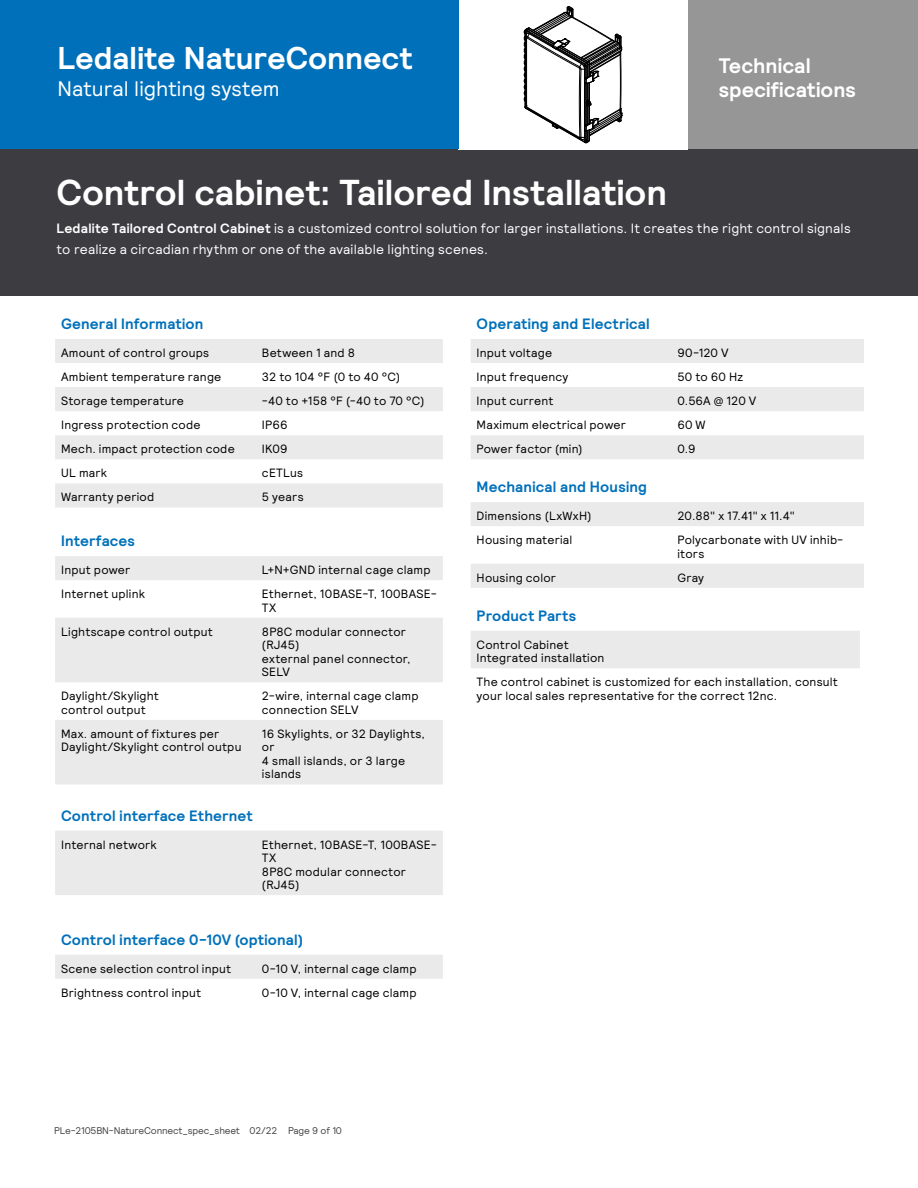
<style>
.page{position:relative;width:918px;height:1188px;background:#fff}
.page>*{position:absolute;margin:0;border:0;box-sizing:border-box;transform-origin:0 0}
.t1{font:700 36px "Signify Relative";color:#fff}
.t2{font:700 31.5px "Signify Relative";color:#fff}
.t3{font:700 21px/24px "Signify Relative";letter-spacing:.005em;color:#fff}
.t4{font:21px "Signify Relative";color:#fff}
.t5{font:700 15px "Signify Relative";letter-spacing:.01em;color:#0070ba}
.t6{font:13.5px/21px "Signify Relative";letter-spacing:.015em;color:#fff}
.t7{font:12px/13.5px "Signify Relative";letter-spacing:.02em;color:#000}
.t8{font:9.75px "Signify Relative";letter-spacing:-.02em;color:#464547}
.s1{font-weight:700}
</style>
<div class="page">
<div style="left:0;top:148px;width:918px;height:148px;background:#3c3c41"></div>
<svg style="left:55px;top:339px;width:388px;height:168px;fill:#eaeaea"></svg>
<div style="left:471px;top:631px;width:389px;height:37px;background:#eaeaea"></div>
<svg style="left:471px;top:339px;width:393px;height:120px;fill:#eaeaea"></svg>
<svg style="left:55px;top:556px;width:388px;height:228px;fill:#eaeaea"></svg>
<svg style="left:471px;top:502px;width:393px;height:86px"></svg>
<div style="left:55px;top:831px;width:388px;height:64px;background:#eaeaea"></div>
<div style="left:55px;top:955px;width:388px;height:24px;background:#eaeaea"></div>
<div style="left:458px;top:0;width:230px;height:149px;background:#fff"></div>
<svg style="left:524px;top:6px;width:99px;height:138px"></svg>
<div style="left:0;top:0;width:459px;height:148px;background:#0070ba"></div>
<div style="left:688px;top:0;width:230px;height:148px;background:#969696"></div>
<h2 class="t2" style="left:57px;top:37px;width:357px">Ledalite NatureConnect</h2>
<h3 class="t4" style="left:57px;top:75px;width:224px">Natural lighting system</h3>
<h3 class="t3" style="left:719px;top:54px;width:139px">Technical specifications</h3>
<h1 class="t1" style="left:57px;top:168px;width:612px">Control cabinet: Tailored Installation</h1>
<p class="t6" style="left:57px;top:217px;width:796px"><span class="s1">Ledalite Tailored Control Cabinet</span> is a customized control solution for larger installations. It creates the right control signals to realize a circadian rhythm or one of the available lighting scenes.</p>
<p class="t5" style="left:61px;top:314px;width:144px">General Information</p>
<p class="t7" style="left:61px;top:346px;width:150px">Amount of control groups</p>
<p class="t7" style="left:262px;top:346px;width:95px">Between 1 and 8</p>
<p class="t7" style="left:61px;top:370px;width:162px">Ambient temperature range</p>
<p class="t7" style="left:262px;top:370px;width:140px">32 to 104 °F (0 to 40 °C)</p>
<p class="t7" style="left:61px;top:394px;width:124px">Storage temperature</p>
<p class="t7" style="left:262px;top:394px;width:164px">-40 to +158 °F (-40 to 70 °C)</p>
<p class="t7" style="left:61px;top:418px;width:141px">Ingress protection code</p>
<p class="t7" style="left:262px;top:418px;width:27px">IP66</p>
<p class="t7" style="left:61px;top:442px;width:175px">Mech. impact protection code</p>
<p class="t7" style="left:262px;top:442px;width:27px">IK09</p>
<p class="t7" style="left:61px;top:466px;width:48px">UL mark</p>
<p class="t7" style="left:262px;top:466px;width:43px">cETLus</p>
<p class="t7" style="left:61px;top:490px;width:95px">Warranty period</p>
<p class="t7" style="left:262px;top:490px;width:43px">5 years</p>
<p class="t5" style="left:61px;top:531px;width:75px">Interfaces</p>
<p class="t7" style="left:61px;top:563px;width:71px">Input power</p>
<p class="t7" style="left:262px;top:563px;width:170px">L+N+GND internal cage clamp</p>
<p class="t7" style="left:61px;top:587px;width:86px">Internet uplink</p>
<p class="t7" style="left:262px;top:587px;width:176px">Ethernet, 10BASE-T, 100BASE-<br>TX</p>
<p class="t7" style="left:61px;top:624px;width:153px">Lightscape control output</p>
<p class="t7" style="left:262px;top:624px;width:150px">8P8C modular connector (RJ45)<br>external panel connector,<br>SELV</p>
<p class="t7" style="left:61px;top:689px;width:99px">Daylight/Skylight control output</p>
<p class="t7" style="left:262px;top:689px;width:158px">2-wire, internal cage clamp connection SELV</p>
<p class="t7" style="left:61px;top:727px;width:182px">Max. amount of fixtures per<br>Daylight/Skylight control outpu</p>
<p class="t7" style="left:262px;top:727px;width:165px">16 Skylights, or 32 Daylights, or<br>4 small islands, or 3 large islands</p>
<p class="t5" style="left:61px;top:806px;width:193px">Control interface Ethernet</p>
<p class="t7" style="left:61px;top:837px;width:97px">Internal network</p>
<p class="t7" style="left:262px;top:837px;width:176px">Ethernet, 10BASE-T, 100BASE-<br>TX<br>8P8C modular connector (RJ45)</p>
<p class="t5" style="left:61px;top:930px;width:244px">Control interface 0-10V (optional)</p>
<p class="t7" style="left:61px;top:961px;width:172px">Scene selection control input</p>
<p class="t7" style="left:262px;top:961px;width:156px">0-10 V, internal cage clamp</p>
<p class="t7" style="left:61px;top:985px;width:142px">Brightness control input</p>
<p class="t7" style="left:262px;top:985px;width:156px">0-10 V, internal cage clamp</p>
<p class="t5" style="left:477px;top:314px;width:175px">Operating and Electrical</p>
<p class="t7" style="left:477px;top:346px;width:77px">Input voltage</p>
<p class="t7" style="left:677px;top:346px;width:53px">90-120 V</p>
<p class="t7" style="left:477px;top:370px;width:93px">Input frequency</p>
<p class="t7" style="left:677px;top:370px;width:67px">50 to 60 Hz</p>
<p class="t7" style="left:477px;top:394px;width:78px">Input current</p>
<p class="t7" style="left:677px;top:394px;width:81px">0.56A @ 120 V</p>
<p class="t7" style="left:477px;top:418px;width:151px">Maximum electrical power</p>
<p class="t7" style="left:677px;top:418px;width:30px">60 W</p>
<p class="t7" style="left:477px;top:442px;width:107px">Power factor (min)</p>
<p class="t7" style="left:677px;top:442px;width:20px">0.9</p>
<p class="t5" style="left:477px;top:477px;width:172px">Mechanical and Housing</p>
<p class="t7" style="left:477px;top:509px;width:116px">Dimensions (LxWxH)</p>
<p class="t7" style="left:677px;top:509px;width:119px">20.88" x 17.41" x 11.4"</p>
<p class="t7" style="left:477px;top:533px;width:97px">Housing material</p>
<p class="t7" style="left:677px;top:533px;width:168px">Polycarbonate with UV inhib&shy;itors</p>
<p class="t7" style="left:477px;top:570px;width:81px">Housing color</p>
<p class="t7" style="left:677px;top:570px;width:28px">Gray</p>
<p class="t5" style="left:477px;top:606px;width:101px">Product Parts</p>
<p class="t7" style="left:477px;top:637px;width:129px">Control Cabinet<br>Integrated installation</p>
<p class="t7" style="left:477px;top:675px;width:363px">The control cabinet is customized for each installation, consult your local sales representative for the correct 12nc.</p>
<p class="t8" style="left:54px;top:1125px;width:290px">PLe-2105BN-NatureConnect_spec_sheet 02/22 Page 9 of 10</p>
</div>
